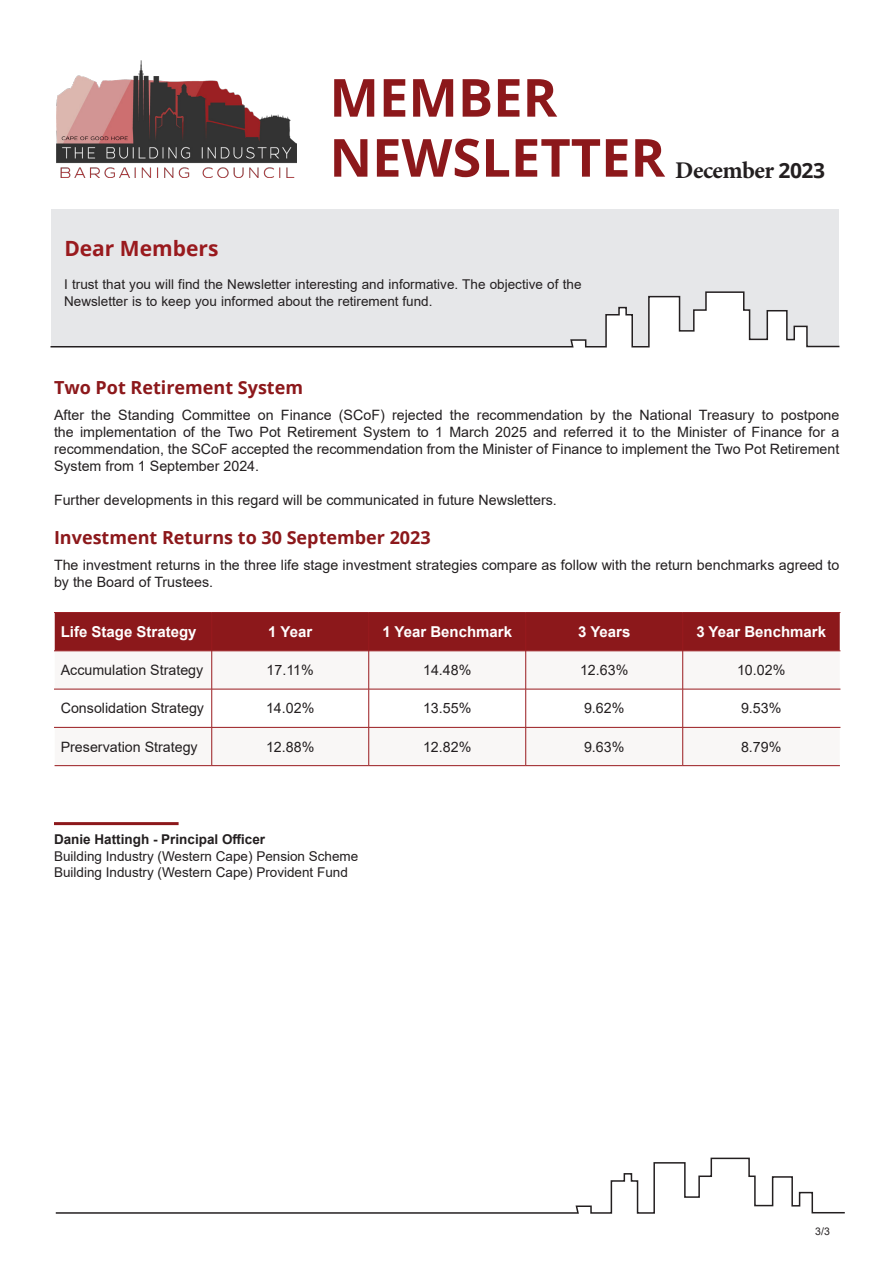
<style>
.page{position:relative;width:893px;height:1263px;background:#fff}
.page>*{position:absolute;margin:0;border:0;box-sizing:border-box;transform-origin:0 0}
.t1{font:700 52.5px "Open Sans";color:#8c181b}
.t2{font:700 24px "Minion Pro";letter-spacing:-.02em;color:#231f20}
.t3{font:700 21px "Open Sans";color:#991a1e}
.Heading_1{font:700 18px "Open Sans";color:#8c181b}
.t4{font:700 15px "Arial";color:#fff}
.t5{font:14.25px/17.1px "Arial";color:#231f20;text-align:justify}
.t6{font:13.5px/16.5px "Arial";color:#231f20}
.t7{font:700 13.5px "Arial";color:#231f20}
.t8{font:10.5px "Arial";color:#231f20}
.s1{font-family:"Open Sans";font-size:21px}
</style>
<div class="page">
<svg style="left:55px;top:1157px;width:790px;height:57px"></svg>
<img style="left:56px;top:61px;width:240px;height:116px">
<div style="left:52px;top:209px;width:787px;height:137px;background:#e6e7e9"></div>
<svg style="left:50px;top:291px;width:790px;height:57px"></svg>
<div style="left:55px;top:613px;width:785px;height:37px;background:#8c181b"></div>
<svg style="left:55px;top:651px;width:785px;height:114px;fill:#f9f7f6"></svg>
<hr style="left:54px;top:612px;width:158px;height:1px;background:#991a1e">
<hr style="left:212px;top:612px;width:157px;height:1px;background:#991a1e">
<hr style="left:211px;top:613px;width:1px;height:38px;background:#991a1e">
<hr style="left:369px;top:612px;width:157px;height:1px;background:#991a1e">
<hr style="left:368px;top:613px;width:1px;height:38px;background:#991a1e">
<hr style="left:526px;top:612px;width:157px;height:1px;background:#991a1e">
<hr style="left:525px;top:613px;width:1px;height:38px;background:#991a1e">
<hr style="left:683px;top:612px;width:157px;height:1px;background:#991a1e">
<hr style="left:682px;top:613px;width:1px;height:38px;background:#991a1e">
<hr style="left:211px;top:651px;width:1px;height:38px;background:#991a1e">
<hr style="left:368px;top:651px;width:1px;height:38px;background:#991a1e">
<hr style="left:525px;top:651px;width:1px;height:38px;background:#991a1e">
<hr style="left:682px;top:651px;width:1px;height:38px;background:#991a1e">
<hr style="left:211px;top:689px;width:1px;height:38px;background:#991a1e">
<hr style="left:368px;top:689px;width:1px;height:38px;background:#991a1e">
<hr style="left:525px;top:689px;width:1px;height:38px;background:#991a1e">
<hr style="left:682px;top:689px;width:1px;height:38px;background:#991a1e">
<hr style="left:211px;top:727px;width:1px;height:38px;background:#991a1e">
<hr style="left:368px;top:727px;width:1px;height:38px;background:#991a1e">
<hr style="left:525px;top:727px;width:1px;height:38px;background:#991a1e">
<hr style="left:682px;top:727px;width:1px;height:38px;background:#991a1e">
<hr style="left:54px;top:650px;width:158px;height:1px;background:#991a1e">
<hr style="left:212px;top:650px;width:157px;height:1px;background:#991a1e">
<hr style="left:369px;top:650px;width:157px;height:1px;background:#991a1e">
<hr style="left:526px;top:650px;width:157px;height:1px;background:#991a1e">
<hr style="left:683px;top:650px;width:157px;height:1px;background:#991a1e">
<hr style="left:54px;top:689px;width:158px;height:1px;background:#991a1e">
<hr style="left:212px;top:689px;width:157px;height:1px;background:#991a1e">
<hr style="left:369px;top:689px;width:157px;height:1px;background:#991a1e">
<hr style="left:526px;top:689px;width:157px;height:1px;background:#991a1e">
<hr style="left:683px;top:689px;width:157px;height:1px;background:#991a1e">
<hr style="left:54px;top:727px;width:158px;height:1px;background:#991a1e">
<hr style="left:212px;top:727px;width:157px;height:1px;background:#991a1e">
<hr style="left:369px;top:727px;width:157px;height:1px;background:#991a1e">
<hr style="left:526px;top:727px;width:157px;height:1px;background:#991a1e">
<hr style="left:683px;top:727px;width:157px;height:1px;background:#991a1e">
<hr style="left:55px;top:765px;width:157px;height:1px;background:#991a1e">
<hr style="left:212px;top:765px;width:157px;height:1px;background:#991a1e">
<hr style="left:369px;top:765px;width:157px;height:1px;background:#991a1e">
<hr style="left:526px;top:765px;width:157px;height:1px;background:#991a1e">
<hr style="left:683px;top:765px;width:157px;height:1px;background:#991a1e">
<hr style="left:54px;top:822px;width:125px;height:3px;background:#8c181b">
<p class="t1" style="left:329px;top:61px;width:229px">MEMBER</p>
<p class="t1" style="left:329px;top:121px;width:337px">NEWSLETTER</p>
<p class="t2" style="left:675px;top:153px;width:151px">December <span class="s1">2023</span></p>
<p class="t3" style="left:64px;top:233px;width:156px">Dear Members</p>
<p class="t6" style="left:64px;top:276px;width:519px">I trust that you will find the Newsletter interesting and informative. The objective of the<br>Newsletter is to keep you informed about the retirement fund.</p>
<p class="Heading_1" style="left:54px;top:375px;width:251px">Two Pot Retirement System</p>
<p class="t5" style="left:54px;top:406px;width:787px">After the Standing Committee on Finance (SCoF) rejected the recommendation by the National Treasury to postpone the implementation of the Two Pot Retirement System to 1 March 2025 and referred it to the Minister of Finance for a recommendation, the SCoF accepted the recommendation from the Minister of Finance to implement the Two Pot Retirement System from 1 September 2024.</p>
<p class="t5" style="left:54px;top:492px;width:504px">Further developments in this regard will be communicated in future Newsletters.</p>
<p class="Heading_1" style="left:54px;top:525px;width:378px">Investment Returns to 30 September 2023</p>
<p class="t5" style="left:54px;top:556px;width:787px">The investment returns in the three life stage investment strategies compare as follow with the return benchmarks agreed to by the Board of Trustees.</p>
<p class="t4" style="left:61px;top:621px;width:137px">Life Stage Strategy</p>
<p class="t4" style="left:268px;top:621px;width:45px">1 Year</p>
<p class="t4" style="left:382px;top:621px;width:131px">1 Year Benchmark</p>
<p class="t4" style="left:578px;top:621px;width:54px">3 Years</p>
<p class="t4" style="left:696px;top:621px;width:131px">3 Year Benchmark</p>
<p class="t5" style="left:61px;top:661px;width:144px">Accumulation Strategy</p>
<p class="t5" style="left:267px;top:661px;width:49px">17.11%</p>
<p class="t5" style="left:423px;top:661px;width:50px">14.48%</p>
<p class="t5" style="left:580px;top:661px;width:50px">12.63%</p>
<p class="t5" style="left:737px;top:661px;width:50px">10.02%</p>
<p class="t5" style="left:61px;top:700px;width:145px">Consolidation Strategy</p>
<p class="t5" style="left:266px;top:700px;width:50px">14.02%</p>
<p class="t5" style="left:423px;top:700px;width:50px">13.55%</p>
<p class="t5" style="left:584px;top:700px;width:42px">9.62%</p>
<p class="t5" style="left:741px;top:700px;width:42px">9.53%</p>
<p class="t5" style="left:61px;top:738px;width:139px">Preservation Strategy</p>
<p class="t5" style="left:266px;top:738px;width:50px">12.88%</p>
<p class="t5" style="left:423px;top:738px;width:50px">12.82%</p>
<p class="t5" style="left:584px;top:738px;width:42px">9.63%</p>
<p class="t5" style="left:741px;top:738px;width:42px">8.79%</p>
<p class="t7" style="left:54px;top:830px;width:213px">Danie Hattingh - Principal Officer</p>
<p class="t6" style="left:54px;top:847px;width:306px">Building Industry (Western Cape) Pension Scheme</p>
<p class="t6" style="left:54px;top:864px;width:295px">Building Industry (Western Cape) Provident Fund</p>
<p class="t8" style="left:815px;top:1224px;width:16px">3/3</p>
</div>
